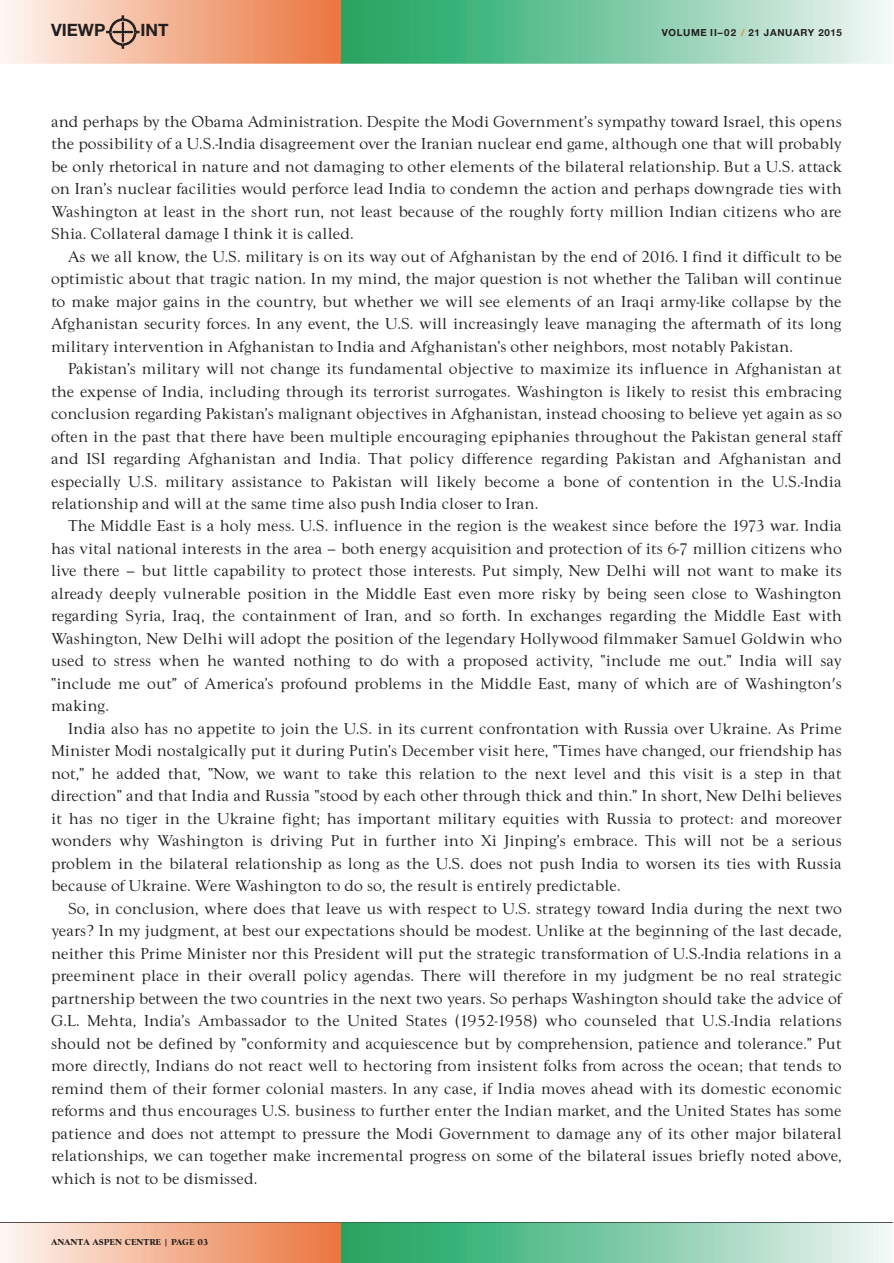
<style>
.page{position:relative;width:894px;height:1263px;background:#fff}
.page>*{position:absolute;margin:0;border:0;box-sizing:border-box;transform-origin:0 0}
.t1{font:700 17.1px "Helvetica Neue";color:#231f20}
.t2{font:16.5px "Goudy Wtc T";color:#231f20}
.t3{font:700 9.75px "Helvetica Neue";letter-spacing:.07em;color:#231f20}
.t4{font:700 9.75px "Helvetica Neue";color:#f58220}
.t5{font:700 9px "Goudy Wtc T";color:#231f20}
</style>
<div class="page">
<hr style="left:0;top:1222px;width:893px;height:1px;background:#231f20">
<img style="left:1px;top:1223px;width:889px;height:40px">
<img style="left:1px;top:0;width:889px;height:64px">
<svg style="left:106px;top:15px;width:33px;height:34px"></svg>
<p class="t1" style="left:51px;top:24px;width:56px">VIEWP</p>
<p class="t1" style="left:140px;top:24px;width:30px">INT</p>
<p class="t3" style="left:662px;top:29px;width:182px">VOLUME II–02 21 JANUARY 2015</p>
<p class="t4" style="left:741px;top:29px;width:5px">/</p>
<p class="t2" style="left:51px;top:115px;width:792px">and perhaps by the Obama Administration. Despite the Modi Government’s sympathy toward Israel, this opens</p>
<p class="t2" style="left:51px;top:138px;width:792px">the possibility of a U.S.-India disagreement over the Iranian nuclear end game, although one that will probably</p>
<p class="t2" style="left:51px;top:160px;width:792px">be only rhetorical in nature and not damaging to other elements of the bilateral relationship. But a U.S. attack</p>
<p class="t2" style="left:51px;top:183px;width:792px">on Iran’s nuclear facilities would perforce lead India to condemn the action and perhaps downgrade ties with</p>
<p class="t2" style="left:51px;top:205px;width:792px">Washington at least in the short run, not least because of the roughly forty million Indian citizens who are</p>
<p class="t2" style="left:51px;top:228px;width:304px">Shia. Collateral damage I think it is called.</p>
<p class="t2" style="left:68px;top:250px;width:775px">As we all know, the U.S. military is on its way out of Afghanistan by the end of 2016. I find it difficult to be</p>
<p class="t2" style="left:51px;top:273px;width:792px">optimistic about that tragic nation. In my mind, the major question is not whether the Taliban will continue</p>
<p class="t2" style="left:51px;top:295px;width:792px">to make major gains in the country, but whether we will see elements of an Iraqi army-like collapse by the</p>
<p class="t2" style="left:51px;top:318px;width:792px">Afghanistan security forces. In any event, the U.S. will increasingly leave managing the aftermath of its long</p>
<p class="t2" style="left:51px;top:340px;width:743px">military intervention in Afghanistan to India and Afghanistan’s other neighbors, most notably Pakistan.</p>
<p class="t2" style="left:68px;top:363px;width:775px">Pakistan’s military will not change its fundamental objective to maximize its influence in Afghanistan at</p>
<p class="t2" style="left:51px;top:385px;width:792px">the expense of India, including through its terrorist surrogates. Washington is likely to resist this embracing</p>
<p class="t2" style="left:51px;top:408px;width:792px">conclusion regarding Pakistan’s malignant objectives in Afghanistan, instead choosing to believe yet again as so</p>
<p class="t2" style="left:51px;top:430px;width:792px">often in the past that there have been multiple encouraging epiphanies throughout the Pakistan general staff</p>
<p class="t2" style="left:51px;top:453px;width:792px">and ISI regarding Afghanistan and India. That policy difference regarding Pakistan and Afghanistan and</p>
<p class="t2" style="left:51px;top:475px;width:792px">especially U.S. military assistance to Pakistan will likely become a bone of contention in the U.S.-India</p>
<p class="t2" style="left:51px;top:498px;width:489px">relationship and will at the same time also push India closer to Iran.</p>
<p class="t2" style="left:68px;top:520px;width:775px">The Middle East is a holy mess. U.S. influence in the region is the weakest since before the 1973 war. India</p>
<p class="t2" style="left:51px;top:543px;width:792px">has vital national interests in the area – both energy acquisition and protection of its 6-7 million citizens who</p>
<p class="t2" style="left:51px;top:565px;width:792px">live there – but little capability to protect those interests. Put simply, New Delhi will not want to make its</p>
<p class="t2" style="left:51px;top:588px;width:792px">already deeply vulnerable position in the Middle East even more risky by being seen close to Washington</p>
<p class="t2" style="left:51px;top:610px;width:792px">regarding Syria, Iraq, the containment of Iran, and so forth. In exchanges regarding the Middle East with</p>
<p class="t2" style="left:51px;top:633px;width:792px">Washington, New Delhi will adopt the position of the legendary Hollywood filmmaker Samuel Goldwin who</p>
<p class="t2" style="left:51px;top:655px;width:792px">used to stress when he wanted nothing to do with a proposed activity, “include me out.” India will say</p>
<p class="t2" style="left:51px;top:678px;width:792px">“include me out” of America’s profound problems in the Middle East, many of which are of Washington's</p>
<p class="t2" style="left:51px;top:700px;width:60px">making.</p>
<p class="t2" style="left:68px;top:723px;width:775px">India also has no appetite to join the U.S. in its current confrontation with Russia over Ukraine. As Prime</p>
<p class="t2" style="left:51px;top:745px;width:792px">Minister Modi nostalgically put it during Putin’s December visit here, “Times have changed, our friendship has</p>
<p class="t2" style="left:51px;top:768px;width:792px">not,” he added that, “Now, we want to take this relation to the next level and this visit is a step in that</p>
<p class="t2" style="left:51px;top:790px;width:792px">direction” and that India and Russia “stood by each other through thick and thin.” In short, New Delhi believes</p>
<p class="t2" style="left:51px;top:813px;width:792px">it has no tiger in the Ukraine fight; has important military equities with Russia to protect: and moreover</p>
<p class="t2" style="left:51px;top:835px;width:792px">wonders why Washington is driving Put in further into Xi Jinping’s embrace. This will not be a serious</p>
<p class="t2" style="left:51px;top:858px;width:792px">problem in the bilateral relationship as long as the U.S. does not push India to worsen its ties with Russia</p>
<p class="t2" style="left:51px;top:880px;width:571px">because of Ukraine. Were Washington to do so, the result is entirely predictable.</p>
<p class="t2" style="left:68px;top:903px;width:775px">So, in conclusion, where does that leave us with respect to U.S. strategy toward India during the next two</p>
<p class="t2" style="left:51px;top:925px;width:792px">years? In my judgment, at best our expectations should be modest. Unlike at the beginning of the last decade,</p>
<p class="t2" style="left:51px;top:948px;width:792px">neither this Prime Minister nor this President will put the strategic transformation of U.S.-India relations in a</p>
<p class="t2" style="left:51px;top:970px;width:792px">preeminent place in their overall policy agendas. There will therefore in my judgment be no real strategic</p>
<p class="t2" style="left:51px;top:993px;width:792px">partnership between the two countries in the next two years. So perhaps Washington should take the advice of</p>
<p class="t2" style="left:51px;top:1015px;width:792px">G.L. Mehta, India’s Ambassador to the United States (1952-1958) who counseled that U.S.-India relations</p>
<p class="t2" style="left:51px;top:1038px;width:792px">should not be defined by “conformity and acquiescence but by comprehension, patience and tolerance.” Put</p>
<p class="t2" style="left:51px;top:1060px;width:792px">more directly, Indians do not react well to hectoring from insistent folks from across the ocean; that tends to</p>
<p class="t2" style="left:51px;top:1083px;width:792px">remind them of their former colonial masters. In any case, if India moves ahead with its domestic economic</p>
<p class="t2" style="left:51px;top:1105px;width:792px">reforms and thus encourages U.S. business to further enter the Indian market, and the United States has some</p>
<p class="t2" style="left:51px;top:1128px;width:792px">patience and does not attempt to pressure the Modi Government to damage any of its other major bilateral</p>
<p class="t2" style="left:51px;top:1150px;width:792px">relationships, we can together make incremental progress on some of the bilateral issues briefly noted above,</p>
<p class="t2" style="left:51px;top:1173px;width:208px">which is not to be dismissed.</p>
<p class="t5" style="left:51px;top:1239px;width:159px">ANANTA ASPEN CENTRE | PAGE 03</p>
</div>
